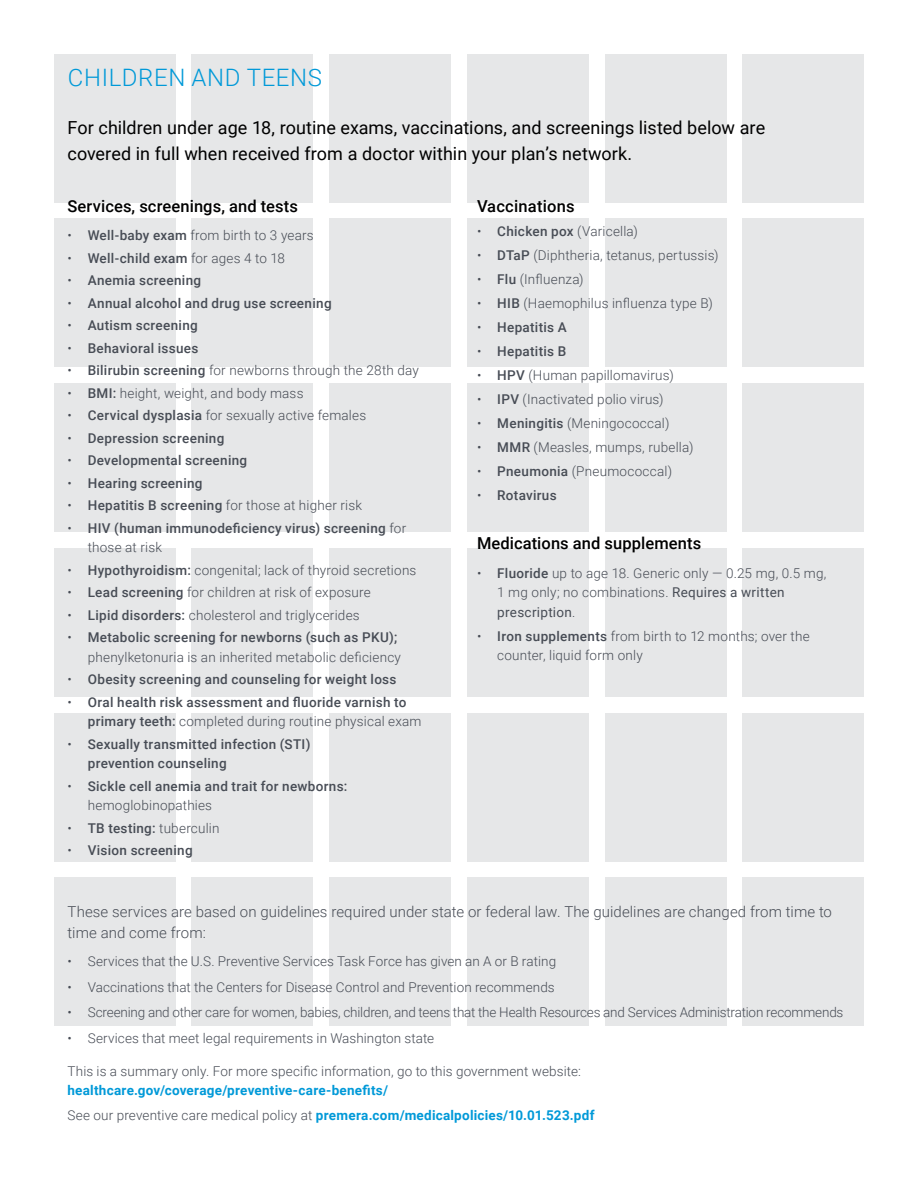
<style>
.page{position:relative;width:918px;height:1188px;background:#fff}
.page>*{position:absolute;margin:0;border:0;box-sizing:border-box;transform-origin:0 0}
.t1{font:300 24px "Roboto";letter-spacing:.025em;color:#0099d8}
.t2{font:18px/25.5px "Roboto";letter-spacing:.005em;color:#000}
.t3{font:500 16.5px "Roboto";letter-spacing:.005em;color:#000}
.t4{font:300 15px/21px "Roboto";letter-spacing:.005em;color:#474c55}
.t5{font:300 13.5px/19.5px "Roboto";letter-spacing:.01em;color:#474c55}
.t6{font:500 13.5px/19.5px "Roboto";letter-spacing:.025em;color:#474c55}
.t7{font:700 13.5px/25.5px "Roboto";letter-spacing:.015em;color:#0099d8}
.t8{font:300 13.5px "Roboto";letter-spacing:-.015em;color:#474c55}
.s1{font-weight:500}
.s2{font-weight:300}
.s3{font-weight:400}
.s4{font-weight:300;color:#474c55}
</style>
<div class="page">
<div style="left:54px;top:54px;width:122px;height:148px;background:#e6e7e8"></div>
<div style="left:192px;top:54px;width:121px;height:148px;background:#e6e7e8"></div>
<div style="left:329px;top:54px;width:122px;height:148px;background:#e6e7e8"></div>
<div style="left:467px;top:54px;width:122px;height:148px;background:#e6e7e8"></div>
<div style="left:605px;top:54px;width:121px;height:148px;background:#e6e7e8"></div>
<div style="left:742px;top:54px;width:122px;height:148px;background:#e6e7e8"></div>
<div style="left:54px;top:219px;width:122px;height:148px;background:#e6e7e8"></div>
<div style="left:192px;top:219px;width:121px;height:148px;background:#e6e7e8"></div>
<div style="left:329px;top:219px;width:122px;height:148px;background:#e6e7e8"></div>
<div style="left:467px;top:219px;width:122px;height:148px;background:#e6e7e8"></div>
<div style="left:605px;top:219px;width:121px;height:148px;background:#e6e7e8"></div>
<div style="left:742px;top:219px;width:122px;height:148px;background:#e6e7e8"></div>
<div style="left:54px;top:383px;width:122px;height:149px;background:#e6e7e8"></div>
<div style="left:192px;top:383px;width:121px;height:149px;background:#e6e7e8"></div>
<div style="left:329px;top:383px;width:122px;height:149px;background:#e6e7e8"></div>
<div style="left:467px;top:383px;width:122px;height:149px;background:#e6e7e8"></div>
<div style="left:605px;top:383px;width:121px;height:149px;background:#e6e7e8"></div>
<div style="left:742px;top:383px;width:122px;height:149px;background:#e6e7e8"></div>
<div style="left:54px;top:548px;width:122px;height:149px;background:#e6e7e8"></div>
<div style="left:192px;top:548px;width:121px;height:149px;background:#e6e7e8"></div>
<div style="left:329px;top:548px;width:122px;height:149px;background:#e6e7e8"></div>
<div style="left:467px;top:548px;width:122px;height:149px;background:#e6e7e8"></div>
<div style="left:605px;top:548px;width:121px;height:149px;background:#e6e7e8"></div>
<div style="left:742px;top:548px;width:122px;height:149px;background:#e6e7e8"></div>
<div style="left:54px;top:713px;width:122px;height:148px;background:#e6e7e8"></div>
<div style="left:192px;top:713px;width:121px;height:148px;background:#e6e7e8"></div>
<div style="left:329px;top:713px;width:122px;height:148px;background:#e6e7e8"></div>
<div style="left:467px;top:713px;width:122px;height:148px;background:#e6e7e8"></div>
<div style="left:605px;top:713px;width:121px;height:148px;background:#e6e7e8"></div>
<div style="left:742px;top:713px;width:122px;height:148px;background:#e6e7e8"></div>
<div style="left:54px;top:878px;width:122px;height:148px;background:#e6e7e8"></div>
<div style="left:192px;top:878px;width:121px;height:148px;background:#e6e7e8"></div>
<div style="left:329px;top:878px;width:122px;height:148px;background:#e6e7e8"></div>
<div style="left:467px;top:878px;width:122px;height:148px;background:#e6e7e8"></div>
<div style="left:605px;top:878px;width:121px;height:148px;background:#e6e7e8"></div>
<div style="left:742px;top:878px;width:122px;height:148px;background:#e6e7e8"></div>
<h1 class="t1" style="left:68px;top:60px;width:256px">CHILDREN AND TEENS</h1>
<h2 class="t2" style="left:68px;top:114px;width:699px">For children under age 18, routine exams, vaccinations, and screenings listed below are covered in full when received from a doctor within your plan’s network.</h2>
<p class="t3" style="left:68px;top:194px;width:232px">Services, screenings, and tests</p>
<p class="t5" style="left:68px;top:225px;width:248px">• <span class="s1">Well-baby exam</span> from birth to 3 years</p>
<p class="t6" style="left:68px;top:248px;width:219px"><span class="s2">•</span> Well-child exam <span class="s2">for ages 4 to 18</span></p>
<p class="t6" style="left:68px;top:270px;width:135px"><span class="s2">•</span> Anemia screening</p>
<p class="t6" style="left:68px;top:293px;width:266px"><span class="s2">•</span> Annual alcohol and drug use screening</p>
<p class="t6" style="left:68px;top:315px;width:132px"><span class="s2">•</span> Autism screening</p>
<p class="t6" style="left:68px;top:338px;width:132px"><span class="s2">•</span> Behavioral issues</p>
<p class="t5" style="left:68px;top:360px;width:353px">• <span class="s1">Bilirubin screening</span> for newborns through the 28th day</p>
<p class="t5" style="left:68px;top:383px;width:238px">• <span class="s1">BMI:</span> height, weight, and body mass</p>
<p class="t5" style="left:68px;top:405px;width:300px">• <span class="s1">Cervical dysplasia</span> for sexually active females</p>
<p class="t6" style="left:68px;top:428px;width:158px"><span class="s2">•</span> Depression screening</p>
<p class="t6" style="left:68px;top:450px;width:181px"><span class="s2">•</span> Developmental screening</p>
<p class="t6" style="left:68px;top:473px;width:137px"><span class="s2">•</span> Hearing screening</p>
<p class="t5" style="left:68px;top:495px;width:296px">• <span class="s1">Hepatitis B screening</span> for those at higher risk</p>
<p class="t6" style="left:88px;top:518px;width:320px;text-indent:-20px"><span class="s2">•</span> HIV (human immunodeficiency virus) screening <span class="s2">for those at risk</span></p>
<p class="t5" style="left:68px;top:560px;width:350px">• <span class="s1">Hypothyroidism:</span> congenital; lack of thyroid secretions</p>
<p class="t5" style="left:68px;top:582px;width:305px">• <span class="s1">Lead screening</span> for children at risk of exposure</p>
<p class="t5" style="left:68px;top:605px;width:294px">• <span class="s1">Lipid disorders:</span> cholesterol and triglycerides</p>
<p class="t5" style="left:68px;top:627px;width:335px;text-align:right">• <span class="s1">Metabolic screening for newborns (such as PKU); </span>phenylketonuria is an inherited metabolic deficiency</p>
<p class="t6" style="left:68px;top:669px;width:331px"><span class="s2">•</span> Obesity screening and counseling for weight loss</p>
<p class="t6" style="left:88px;top:692px;width:335px;text-indent:-20px"><span class="s2">•</span> Oral health risk assessment and fluoride varnish to primary teeth: <span class="s2">completed during routine physical exam</span></p>
<p class="t6" style="left:88px;top:734px;width:224px;text-indent:-20px"><span class="s2">•</span> Sexually transmitted infection (STI) prevention counseling</p>
<p class="t6" style="left:88px;top:776px;width:261px;text-indent:-20px"><span class="s2">•</span> Sickle cell anemia and trait for newborns: <span class="s2">hemoglobinopathies</span></p>
<p class="t5" style="left:68px;top:818px;width:154px">• <span class="s1">TB testing:</span> tuberculin</p>
<p class="t6" style="left:68px;top:840px;width:127px"><span class="s2">•</span> Vision screening</p>
<p class="t3" style="left:477px;top:194px;width:99px">Vaccinations</p>
<p class="t5" style="left:477px;top:221px;width:162px">• <span class="s1">Chicken pox</span> (Varicella)</p>
<p class="t5" style="left:477px;top:245px;width:243px">• <span class="s1">DTaP</span> (Diphtheria, tetanus, pertussis)</p>
<p class="t5" style="left:477px;top:269px;width:108px">• <span class="s1">Flu</span> (Influenza)</p>
<p class="t5" style="left:477px;top:293px;width:237px">• <span class="s1">HIB</span> (Haemophilus influenza type B)</p>
<p class="t6" style="left:477px;top:317px;width:91px"><span class="s2">•</span> Hepatitis A</p>
<p class="t6" style="left:477px;top:341px;width:91px"><span class="s2">•</span> Hepatitis B</p>
<p class="t5" style="left:477px;top:365px;width:198px">• <span class="s1">HPV</span> (Human papillomavirus)</p>
<p class="t5" style="left:477px;top:389px;width:188px">• <span class="s1">IPV</span> (Inactivated polio virus)</p>
<p class="t5" style="left:477px;top:413px;width:194px">• <span class="s1">Meningitis</span> (Meningococcal)</p>
<p class="t5" style="left:477px;top:437px;width:218px">• <span class="s1">MMR</span> (Measles, mumps, rubella)</p>
<p class="t5" style="left:477px;top:461px;width:197px">• <span class="s1">Pneumonia</span> (Pneumococcal)</p>
<p class="t6" style="left:477px;top:485px;width:81px"><span class="s2">•</span> Rotavirus</p>
<p class="t3" style="left:477px;top:532px;width:226px">Medications and supplements</p>
<p class="t5" style="left:497px;top:563px;width:331px;text-indent:-20px">• <span class="s1">Fluoride</span> up to age 18. Generic only — 0.25 mg, 0.5 mg,<br>1 mg only; no combinations. <span class="s3">Requires a written prescription</span>.</p>
<p class="t5" style="left:497px;top:626px;width:314px;text-indent:-20px">• <span class="s1">Iron supplements</span> from birth to 12 months; over the counter, liquid form only</p>
<p class="t4" style="left:68px;top:900px;width:766px">These services are based on guidelines required under state or federal law. The guidelines are changed from time to time and come from:</p>
<p class="t5" style="left:68px;top:951px;width:490px">• Services that the U.S. Preventive Services Task Force has given an A or B rating</p>
<p class="t5" style="left:68px;top:976px;width:489px">• Vaccinations that the Centers for Disease Control and Prevention recommends</p>
<p class="t8" style="left:68px;top:1003px;width:777px">• Screening and other care for women, babies, children, and teens that the Health Resources and Services Administration recommends</p>
<p class="t5" style="left:68px;top:1027px;width:368px">• Services that meet legal requirements in Washington state</p>
<p class="t5" style="left:68px;top:1060px;width:515px">This is a summary only. For more specific information, go to this government website:</p>
<p class="t7" style="left:68px;top:1077px;width:529px">healthcare.gov/coverage/preventive-care-benefits/<br><span class="s4">See our preventive care medical policy at</span> premera.com/medicalpolicies/10.01.523.pdf</p>
</div>
